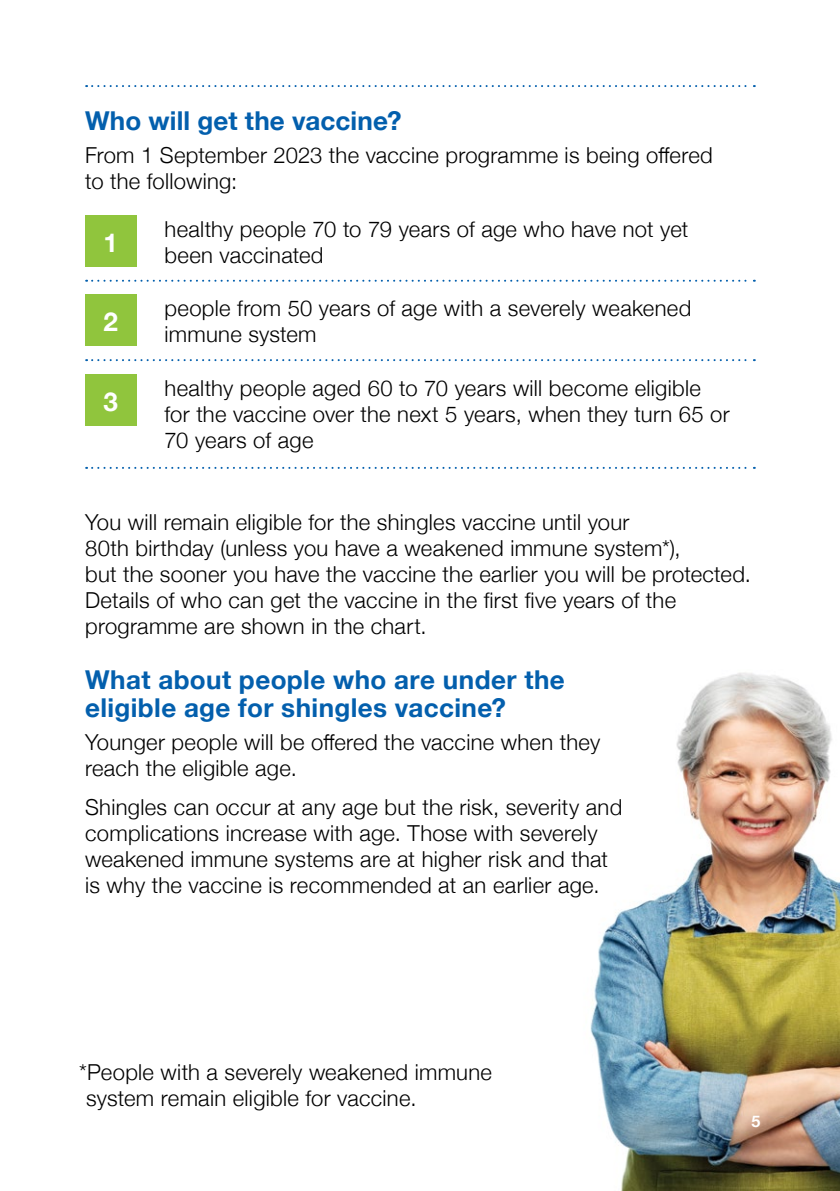
<style>
.page{position:relative;width:840px;height:1191px;background:#fff}
.page>*{position:absolute;margin:0;border:0;box-sizing:border-box;transform-origin:0 0}
.t1{font:700 26px/28px "Helvetica Neue";letter-spacing:.015em;color:#035fad}
.t2{font:700 26px "Helvetica Neue";color:#fff}
.Body{font:300 22px/26px "Helvetica Neue";letter-spacing:.015em;color:#000}
.t3{font:700 16px "Helvetica Neue";color:#fff}
</style>
<div class="page">
<img style="left:590px;top:672px;width:249px;height:519px">
<div style="left:85px;top:215px;width:51px;height:51px;background:#90c53d"></div>
<div style="left:85px;top:295px;width:51px;height:51px;background:#90c53d"></div>
<div style="left:85px;top:374px;width:51px;height:51px;background:#90c53d"></div>
<svg style="left:86px;top:280px;width:668px;height:2px"></svg>
<svg style="left:86px;top:359px;width:668px;height:2px"></svg>
<svg style="left:86px;top:467px;width:668px;height:2px"></svg>
<svg style="left:86px;top:85px;width:668px;height:2px"></svg>
<p class="t1" style="left:85px;top:108px;width:318px">Who will get the vaccine?</p>
<p class="Body" style="left:85px;top:141px;width:628px">From 1 September 2023 the vaccine programme is being offered to the following:</p>
<p class="t2" style="left:103px;top:222px;width:16px">1</p>
<p class="Body" style="left:164px;top:214px;width:525px">healthy people 70 to 79 years of age who have not yet been vaccinated</p>
<p class="Body" style="left:164px;top:294px;width:528px">people from 50 years of age with a severely weakened immune system</p>
<p class="Body" style="left:164px;top:373px;width:566px">healthy people aged 60 to 70 years will become eligible for the vaccine over the next 5 years, when they turn 65 or<br>70 years of age</p>
<p class="t2" style="left:103px;top:301px;width:16px">2</p>
<p class="t2" style="left:103px;top:381px;width:16px">3</p>
<p class="Body" style="left:85px;top:508px;width:667px">You will remain eligible for the shingles vaccine until your<br>80th birthday (unless you have a weakened immune system*),<br>but the sooner you have the vaccine the earlier you will be protected.<br>Details of who can get the vaccine in the first five years of the programme are shown in the chart.</p>
<p class="t1" style="left:85px;top:666px;width:481px">What about people who are under the eligible age for shingles vaccine?</p>
<p class="Body" style="left:85px;top:728px;width:516px">Younger people will be offered the vaccine when they reach the eligible age.</p>
<p class="Body" style="left:85px;top:793px;width:538px">Shingles can occur at any age but the risk, severity and complications increase with age. Those with severely weakened immune systems are at higher risk and that is why the vaccine is recommended at an earlier age.</p>
<p class="Body" style="left:86px;top:1057px;width:407px;text-indent:-7px">*People with a severely weakened immune system remain eligible for vaccine.</p>
<p class="t3" style="left:751px;top:1109px;width:10px">5</p>
</div>
